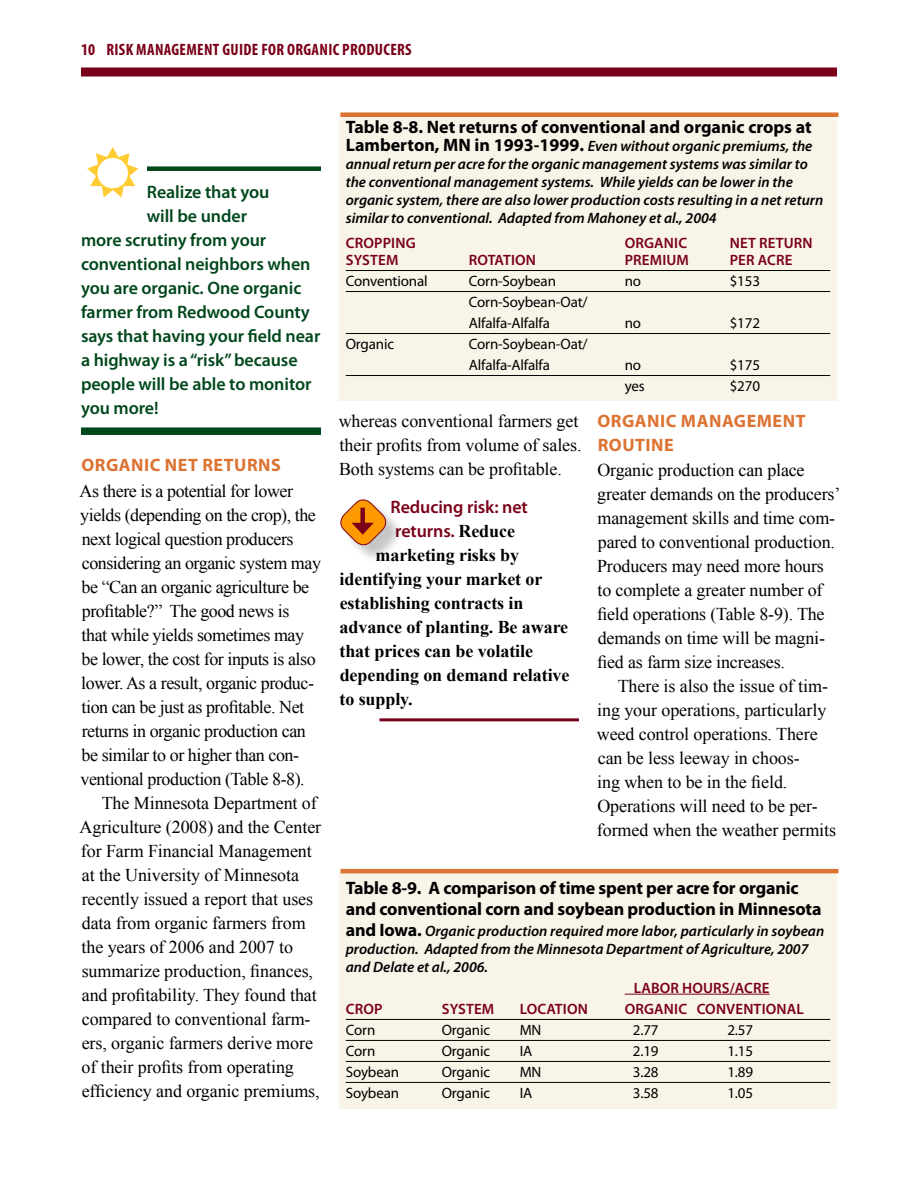
<style>
.page{position:relative;width:918px;height:1188px;background:#fff}
.page>*{position:absolute;margin:0;border:0;box-sizing:border-box;transform-origin:0 0}
.t1{font:18px/24px "Times New Roman";letter-spacing:-.005em;color:#000}
.t2{font:18px "Times New Roman";letter-spacing:-.025em;color:#000}
.t3{font:600 18px "Myriad Pro";letter-spacing:-.005em;color:#00471c}
.t4{font:700 18px/21px "Myriad Pro";letter-spacing:-.01em;color:#000}
.t5{font:700 18px/24px "Times New Roman";letter-spacing:-.005em;color:#000}
.t6{font:700 18px/24px "Myriad Pro";letter-spacing:.03em;color:#dc7332}
.t7{font:600 18px/24px "Myriad Pro";letter-spacing:-.005em;color:#7a0019}
.t8{font:700 condensed 16.5px "Myriad Pro";letter-spacing:.02em;color:#7a0019}
.t9{font:italic 600 15px/18px "Myriad Pro";color:#000}
.t10{font:15px/21px "Myriad Pro";letter-spacing:-.01em;color:#000}
.t11{font:600 15px "Myriad Pro";letter-spacing:.01em;color:#7a0019}
.s1{font-weight:700;font-style:normal;font-size:18px}
.s2{font-family:"Times New Roman";font-weight:700;color:#000}
</style>
<div class="page">
<div style="left:81px;top:68px;width:756px;height:8px;background:#7a0019"></div>
<div style="left:147px;top:166px;width:174px;height:5px;background:#00471c"></div>
<div style="left:81px;top:427px;width:240px;height:8px;background:#00471c"></div>
<hr style="left:380px;top:718px;width:199px;height:3px;background:#7a0019">
<div style="left:339px;top:873px;width:498px;height:236px;background:#f8f4e8"></div>
<hr style="left:625px;top:994px;width:145px;height:1px;background:#7a0019">
<hr style="left:346px;top:1019px;width:484px;height:1px;background:#000">
<hr style="left:346px;top:1040px;width:484px;height:1px;background:#000">
<hr style="left:346px;top:1061px;width:484px;height:1px;background:#000">
<hr style="left:346px;top:1082px;width:484px;height:1px;background:#000">
<hr style="left:340px;top:869px;width:498px;height:4px;background:#dc7332">
<div style="left:343px;top:502px;width:62px;height:62px;background:#000;opacity:.23"></div>
<svg style="left:340px;top:499px;width:50px;height:50px"></svg>
<div style="left:339px;top:112px;width:498px;height:289px;background:#f8f4e8"></div>
<hr style="left:346px;top:270px;width:484px;height:1px;background:#000">
<hr style="left:346px;top:291px;width:484px;height:1px;background:#000">
<hr style="left:346px;top:333px;width:484px;height:1px;background:#000">
<hr style="left:346px;top:375px;width:484px;height:1px;background:#000">
<div style="left:340px;top:112px;width:498px;height:5px;background:#dc7332"></div>
<p class="t8" style="left:81px;top:39px;width:332px">10 RISK MANAGEMENT GUIDE FOR ORGANIC PRODUCERS</p>
<p class="t3" style="left:147px;top:180px;width:124px">Realize that you</p>
<p class="t3" style="left:147px;top:204px;width:102px">will be under</p>
<p class="t3" style="left:81px;top:228px;width:187px">more scrutiny from your</p>
<p class="t3" style="left:81px;top:252px;width:231px">conventional neighbors when</p>
<p class="t3" style="left:81px;top:276px;width:222px">you are organic. One organic</p>
<p class="t3" style="left:81px;top:300px;width:230px">farmer from Redwood County</p>
<p class="t3" style="left:81px;top:324px;width:241px">says that having your field near</p>
<p class="t3" style="left:81px;top:348px;width:218px">a highway is a “risk” because</p>
<p class="t3" style="left:81px;top:372px;width:232px">people will be able to monitor</p>
<p class="t3" style="left:81px;top:396px;width:79px">you more!</p>
<p class="t6" style="left:82px;top:453px;width:201px">Organic net returns</p>
<p class="t2" style="left:80px;top:479px;width:215px">As there is a potential for lower</p>
<p class="t2" style="left:80px;top:503px;width:237px">yields (depending on the crop), the</p>
<p class="t2" style="left:82px;top:527px;width:213px">next logical question producers</p>
<p class="t2" style="left:82px;top:551px;width:241px">considering an organic system may</p>
<p class="t2" style="left:82px;top:575px;width:229px">be “Can an organic agriculture be</p>
<p class="t2" style="left:82px;top:599px;width:209px">profitable?” The good news is</p>
<p class="t2" style="left:82px;top:623px;width:224px">that while yields sometimes may</p>
<p class="t2" style="left:82px;top:647px;width:236px">be lower, the cost for inputs is also</p>
<p class="t2" style="left:81px;top:671px;width:234px">lower. As a result, organic produc-</p>
<p class="t2" style="left:82px;top:695px;width:224px">tion can be just as profitable. Net</p>
<p class="t2" style="left:82px;top:719px;width:226px">returns in organic production can</p>
<p class="t2" style="left:82px;top:743px;width:219px">be similar to or higher than con-</p>
<p class="t2" style="left:81px;top:767px;width:226px">ventional production (Table 8-8).</p>
<p class="t1" style="left:102px;top:790px;width:217px">The Minnesota Department of</p>
<p class="t1" style="left:80px;top:814px;width:243px">Agriculture (2008) and the Center</p>
<p class="t1" style="left:81px;top:838px;width:232px">for Farm Financial Management</p>
<p class="t1" style="left:82px;top:862px;width:219px">at the University of Minnesota</p>
<p class="t1" style="left:82px;top:886px;width:233px">recently issued a report that uses</p>
<p class="t1" style="left:82px;top:910px;width:225px">data from organic farmers from</p>
<p class="t1" style="left:82px;top:934px;width:213px">the years of 2006 and 2007 to</p>
<p class="t1" style="left:82px;top:958px;width:233px">summarize production, finances,</p>
<p class="t1" style="left:82px;top:982px;width:237px">and profitability. They found that</p>
<p class="t1" style="left:82px;top:1006px;width:230px">compared to conventional farm-</p>
<p class="t1" style="left:82px;top:1030px;width:233px">ers, organic farmers derive more</p>
<p class="t1" style="left:82px;top:1054px;width:214px">of their profits from operating</p>
<p class="t1" style="left:82px;top:1078px;width:239px">efficiency and organic premiums,</p>
<p class="t4" style="left:346px;top:116px;width:467px">Table 8-8. Net returns of conventional and organic crops at</p>
<p class="t9" style="left:346px;top:136px;width:479px"><span class="s1">Lamberton, MN in 1993-1999.</span> Even without organic premiums, the annual return per acre for the organic management systems was similar to the conventional management systems. While yields can be lower in the organic system, there are also lower production costs resulting in a net return similar to conventional. Adapted from Mahoney et al., 2004</p>
<p class="t11" style="left:346px;top:234px;width:28px">Cropp</p>
<p class="t11" style="left:391px;top:234px;width:26px">ing</p>
<p class="t11" style="left:625px;top:234px;width:75px">OrganicN</p>
<p class="t11" style="left:740px;top:234px;width:74px">et return</p>
<p class="t11" style="left:346px;top:250px;width:54px">system</p>
<p class="t11" style="left:469px;top:250px;width:8px">Rot</p>
<p class="t11" style="left:495px;top:250px;width:43px">ation</p>
<p class="t11" style="left:625px;top:250px;width:66px">premium</p>
<p class="t11" style="left:730px;top:250px;width:64px">per acre</p>
<p class="t10" style="left:346px;top:270px;width:83px">Conventional</p>
<p class="t10" style="left:469px;top:270px;width:89px">Corn-Soybean</p>
<p class="t10" style="left:625px;top:270px;width:18px">no</p>
<p class="t10" style="left:730px;top:270px;width:32px">$153</p>
<p class="t10" style="left:469px;top:291px;width:120px">Corn-Soybean-Oat/<br>Alfalfa-Alfalfa</p>
<p class="t10" style="left:625px;top:312px;width:18px">no</p>
<p class="t10" style="left:730px;top:312px;width:32px">$172</p>
<p class="t10" style="left:346px;top:333px;width:50px">Organic</p>
<p class="t10" style="left:469px;top:333px;width:120px">Corn-Soybean-Oat/<br>Alfalfa-Alfalfa</p>
<p class="t1" style="left:339px;top:409px;width:244px">whereas conventional farmers get their profits from volume of sales.<br>Both systems can be profitable.</p>
<p class="t7" style="left:391px;top:494px;width:139px">Reducing risk: net returns. <span class="s2">Reduce</span></p>
<p class="t5" style="left:339px;top:542px;width:232px;text-indent:36px">marketing risks by identifying your market or establishing contracts in advance of planting. Be aware that prices can be volatile depending on demand relative to supply.</p>
<p class="t10" style="left:625px;top:354px;width:18px">no</p>
<p class="t10" style="left:730px;top:354px;width:32px">$175</p>
<p class="t10" style="left:625px;top:375px;width:22px">yes</p>
<p class="t10" style="left:730px;top:375px;width:32px">$270</p>
<p class="t6" style="left:598px;top:408px;width:210px">Organic management routine</p>
<p class="t1" style="left:597px;top:458px;width:245px">Organic production can place greater demands on the producers’ management skills and time com&shy;pared to conventional production.<br>Producers may need more hours to complete a greater number of field operations (Table 8-9). The demands on time will be magni&shy;fied as farm size increases.</p>
<p class="t1" style="left:597px;top:674px;width:241px;text-indent:21px">There is also the issue of tim&shy;ing your operations, particularly weed control operations. There can be less leeway in choos-<br>ing when to be in the field.<br>Operations will need to be per&shy;formed when the weather permits</p>
<p class="t4" style="left:346px;top:877px;width:477px">Table 8-9. A comparison of time spent per acre for organic and conventional corn and soybean production in Minnesota</p>
<p class="t9" style="left:346px;top:921px;width:480px"><span class="s1">and Iowa.</span> Organic production required more labor, particularly in soybean production. Adapted from the Minnesota Department of Agriculture, 2007 and Delate et al., 2006.</p>
<p class="t11" style="left:634px;top:978px;width:137px">Labor hours/acre</p>
<p class="t11" style="left:346px;top:999px;width:38px">CropSy</p>
<p class="t11" style="left:458px;top:999px;width:38px">stem</p>
<p class="t11" style="left:520px;top:999px;width:8px">Loc</p>
<p class="t11" style="left:546px;top:999px;width:43px">ation</p>
<p class="t11" style="left:625px;top:999px;width:181px">Organic Conventional</p>
<p class="t10" style="left:346px;top:1019px;width:31px">Corn</p>
<p class="t10" style="left:442px;top:1019px;width:50px">Organic</p>
<p class="t10" style="left:520px;top:1019px;width:23px">MN</p>
<p class="t10" style="left:633px;top:1019px;width:27px">2.77</p>
<p class="t10" style="left:727px;top:1019px;width:27px">2.57</p>
<p class="t10" style="left:346px;top:1040px;width:31px">Corn</p>
<p class="t10" style="left:442px;top:1040px;width:50px">Organic</p>
<p class="t10" style="left:520px;top:1040px;width:8px">IA</p>
<p class="t10" style="left:633px;top:1040px;width:27px">2.19</p>
<p class="t10" style="left:727px;top:1040px;width:27px">1.15</p>
<p class="t10" style="left:346px;top:1061px;width:55px">Soybean</p>
<p class="t10" style="left:442px;top:1061px;width:50px">Organic</p>
<p class="t10" style="left:520px;top:1061px;width:23px">MN</p>
<p class="t10" style="left:633px;top:1061px;width:27px">3.28</p>
<p class="t10" style="left:727px;top:1061px;width:27px">1.89</p>
<p class="t10" style="left:346px;top:1082px;width:55px">Soybean</p>
<p class="t10" style="left:442px;top:1082px;width:50px">Organic</p>
<p class="t10" style="left:520px;top:1082px;width:8px">IA</p>
<p class="t10" style="left:633px;top:1082px;width:27px">3.58</p>
<p class="t10" style="left:727px;top:1082px;width:27px">1.05</p>
</div>
